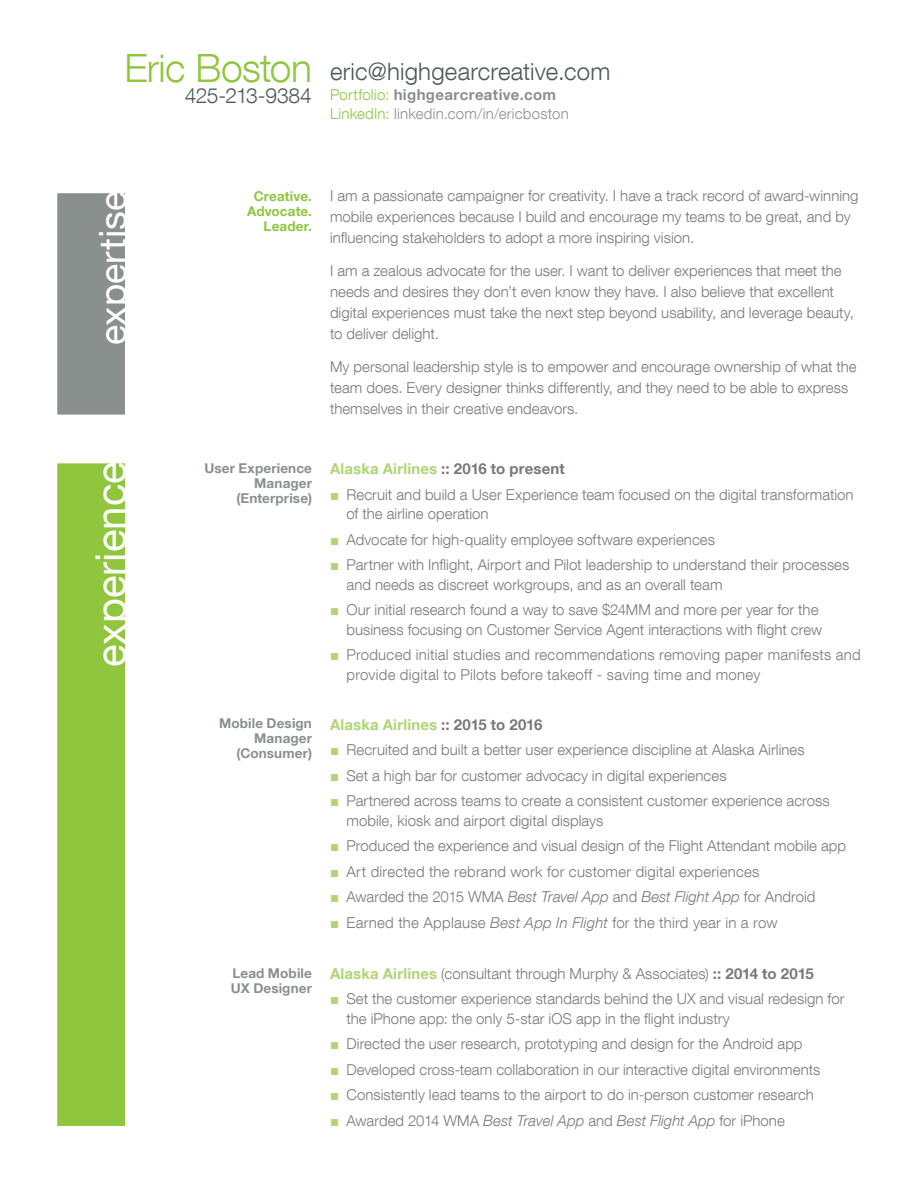
<style>
.page{position:relative;width:918px;height:1188px;background:#fff}
.page>*{position:absolute;margin:0;border:0;box-sizing:border-box;transform-origin:0 0}
.t1{font:42px "Helvetica Neue LT Com";color:#fff}
.t2{font:300 39px "Helvetica Neue LT Com";letter-spacing:-.015em;color:#8fc63e}
.t3{font:37.5px "Helvetica Neue LT Com";color:#fff}
.t4{font:300 24px "Helvetica Neue LT Com";letter-spacing:.01em;color:#4c5857}
.t5{font:300 21px "Helvetica Neue LT Com";letter-spacing:-.035em;color:#4c5857}
.t6{font:300 15px/21px "Helvetica Neue LT Com";letter-spacing:.005em;color:#777a7a}
.t7{font:300 15px "Helvetica Neue LT Com";letter-spacing:.015em;color:#8a908d}
.t8{font:700 15px "Helvetica Neue LT Com";letter-spacing:.025em;color:#8a908d}
.t9{font:700 15px "Helvetica Neue LT Com";letter-spacing:.01em;color:#777a7a}
.t10{font:700 15px "Helvetica Neue LT Com";letter-spacing:.01em;color:#b0d575}
.t11{font:700 13.5px/15px "Helvetica Neue LT Com";letter-spacing:.01em;color:#8a908d;text-align:right}
.t12{font:700 13.5px "Helvetica Neue LT Com";letter-spacing:.01em;color:#8fc63e}
.s1{font-weight:300;color:#8fc63e}
.s2{color:#8fc63e}
.s3{color:#b0d575}
.s4{font-family:"Arial";font-weight:400;color:#b0d575}
.s5{color:#777a7a}
.s6{font-style:italic}
.s7{font-weight:700;color:#b0d575}
.s8{font-weight:700}
</style>
<div class="page">
<div style="left:54px;top:190px;width:74px;height:228px;background:#8a908d;border:3px solid #fff"></div>
<div style="left:54px;top:460px;width:74px;height:669px;background:#8fc63e;border:3px solid #fff"></div>
<p class="t2" style="left:124px;top:44px;width:189px">Eric Boston</p>
<p class="t5" style="left:185px;top:83px;width:129px">425-213-9384</p>
<p class="t4" style="left:330px;top:57px;width:282px">eric@highgearcreative.com</p>
<p class="t8" style="left:330px;top:85px;width:228px"><span class="s1">Portfolio:</span> highgearcreative.com</p>
<p class="t7" style="left:330px;top:105px;width:240px"><span class="s2">LinkedIn:</span> linkedin.com/in/ericboston</p>
<p class="t3" style="left:90px;top:345px;width:156px;rotate:-90deg">expertise</p>
<p class="t1" style="left:85px;top:667px;width:207px;rotate:-90deg">experience</p>
<p class="t12" style="left:254px;top:187px;width:60px">Creative.</p>
<p class="t12" style="left:247px;top:202px;width:66px">Advocate.</p>
<p class="t12" style="left:264px;top:217px;width:50px">Leader.</p>
<p class="t6" style="left:330px;top:185px;width:530px">I am a passionate campaigner for creativity. I have a track record of award-winning mobile experiences because I build and encourage my teams to be great, and by influencing stakeholders to adopt a more inspiring vision.</p>
<p class="t6" style="left:330px;top:260px;width:526px">I am a zealous advocate for the user. I want to deliver experiences that meet the needs and desires they don’t even know they have. I also believe that excellent digital experiences must take the next step beyond usability, and leverage beauty, to deliver delight.</p>
<p class="t6" style="left:330px;top:356px;width:528px">My personal leadership style is to empower and encourage ownership of what the team does. Every designer thinks differently, and they need to be able to express themselves in their creative endeavors.</p>
<p class="t11" style="left:205px;top:460px;width:109px">User Experience<br>Manager</p>
<p class="t11" style="left:236px;top:490px;width:77px">(Enterprise)</p>
<p class="t9" style="left:330px;top:459px;width:236px"><span class="s3">Alaska Airlines</span> :: 2016 to present</p>
<p class="t6" style="left:346px;top:484px;width:509px;line-height:19.5px;text-indent:-16px"><span class="s4">■</span> Recruit and build a User Experience team focused on the digital transformation of the airline operation</p>
<p class="t6" style="left:330px;top:528px;width:387px"><span class="s4">■</span> Advocate for high-quality employee software experiences</p>
<p class="t6" style="left:346px;top:555px;width:504px;line-height:19.5px;text-indent:-16px"><span class="s4">■</span> Partner with Inflight, Airport and Pilot leadership to understand their processes and needs as discreet workgroups, and as an overall team</p>
<p class="t6" style="left:330px;top:600px;width:494px;line-height:19.5px;text-align:right"><span class="s4">■</span> Our initial research found a way to save $24MM and more per year for the business focusing on Customer Service Agent interactions with flight crew</p>
<p class="t6" style="left:346px;top:645px;width:516px;line-height:19.5px;text-indent:-16px"><span class="s4">■</span> Produced initial studies and recommendations removing paper manifests and provide digital to Pilots before takeoff - saving time and money</p>
<p class="t11" style="left:219px;top:716px;width:94px">Mobile Design<br>Manager (Consumer)</p>
<p class="t10" style="left:330px;top:715px;width:214px">Alaska Airlines <span class="s5">:: 2015 to 2016</span></p>
<p class="t6" style="left:330px;top:739px;width:476px"><span class="s4">■</span> Recruited and built a better user experience discipline at Alaska Airlines</p>
<p class="t6" style="left:330px;top:764px;width:398px"><span class="s4">■</span> Set a high bar for customer advocacy in digital experiences</p>
<p class="t6" style="left:346px;top:791px;width:485px;line-height:19.5px;text-indent:-16px"><span class="s4">■</span> Partnered across teams to create a consistent customer experience across mobile, kiosk and airport digital displays</p>
<p class="t6" style="left:330px;top:835px;width:518px"><span class="s4">■</span> Produced the experience and visual design of the Flight Attendant mobile app</p>
<p class="t6" style="left:330px;top:860px;width:431px"><span class="s4">■</span> Art directed the rebrand work for customer digital experiences</p>
<p class="t6" style="left:330px;top:886px;width:487px"><span class="s4">■</span> Awarded the 2015 WMA <span class="s6">Best Travel App</span> and <span class="s6">Best Flight App</span> for Android</p>
<p class="t6" style="left:330px;top:911px;width:449px"><span class="s4">■</span> Earned the Applause <span class="s6">Best App In Flight</span> for the third year in a row</p>
<p class="t11" style="left:231px;top:965px;width:83px;text-align:left">Lead Mobile<br>UX Designer</p>
<p class="t6" style="left:330px;top:963px;width:485px"><span class="s7">Alaska Airlines</span> (consultant through Murphy &amp; Associates) <span class="s8">:: 2014 to 2015</span></p>
<p class="t6" style="left:346px;top:989px;width:499px;line-height:19.5px;text-indent:-16px"><span class="s4">■</span> Set the customer experience standards behind the UX and visual redesign for the iPhone app: the only 5-star iOS app in the flight industry</p>
<p class="t6" style="left:330px;top:1033px;width:474px"><span class="s4">■</span> Directed the user research, prototyping and design for the Android app</p>
<p class="t6" style="left:330px;top:1059px;width:492px"><span class="s4">■</span> Developed cross-team collaboration in our interactive digital environments</p>
<p class="t6" style="left:330px;top:1084px;width:486px"><span class="s4">■</span> Consistently lead teams to the airport to do in-person customer research</p>
<p class="t6" style="left:330px;top:1110px;width:456px"><span class="s4">■</span> Awarded 2014 WMA <span class="s6">Best Travel App</span> and <span class="s6">Best Flight App</span> for iPhone</p>
</div>
